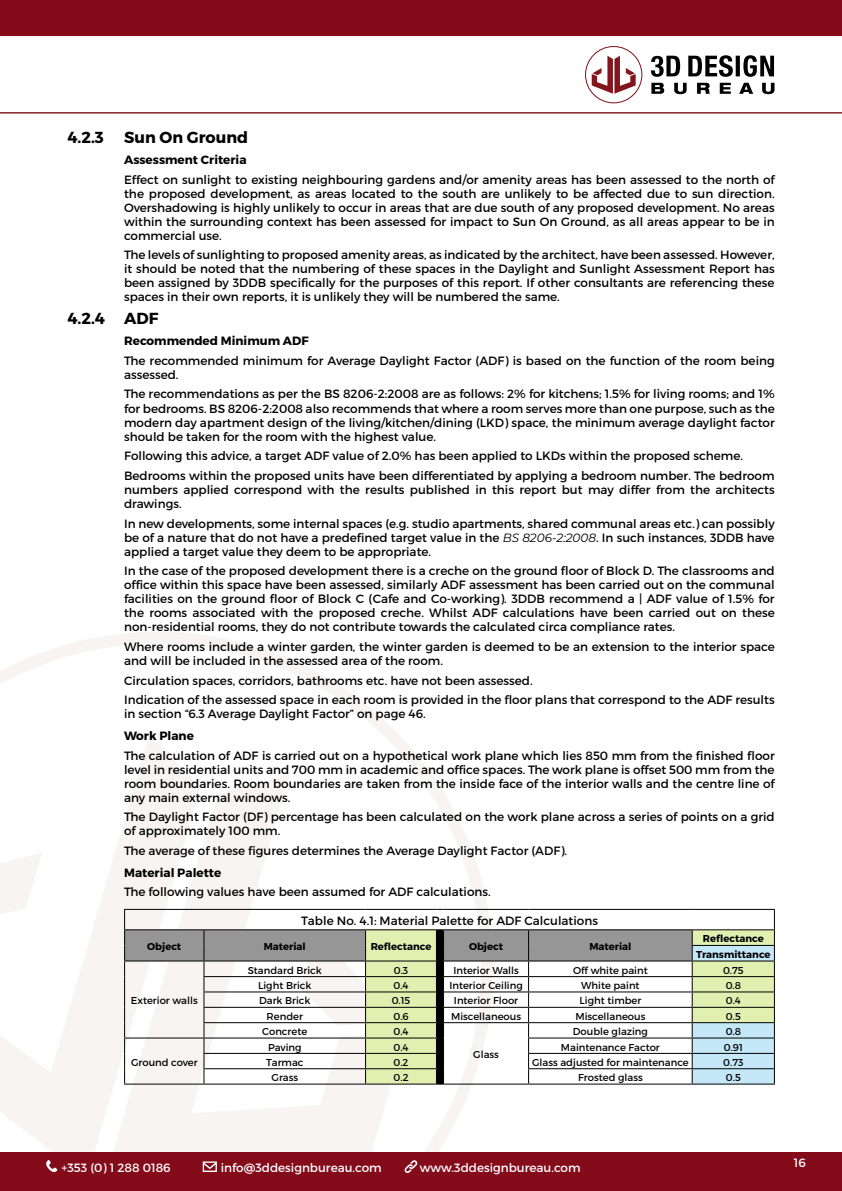
<style>
.page{position:relative;width:842px;height:1191px;background:#840b1a}
.page>*{position:absolute;margin:0;border:0;box-sizing:border-box;transform-origin:0 0}
.t1{font:700 16px "Montserrat";color:#000}
.t2{font:12px/14px "Montserrat";color:#000;text-align:justify}
.t3{font:700 12px "Montserrat";color:#000}
.t4{font:12px "Montserrat";color:#fff}
.t5{font:10px "Montserrat";color:#000}
.t6{font:700 10px/15.6px "Montserrat";color:#000;text-align:center}
.s1{font-style:italic}
</style>
<div class="page">
<div style="left:0;top:36px;width:842px;height:1115px;background:#fff"></div>
<svg style="left:0;top:632px;width:482px;height:253px"></svg>
<svg style="left:200px;top:774px;width:207px;height:111px"></svg>
<svg style="left:0;top:733px;width:200px;height:438px"></svg>
<svg style="left:0;top:852px;width:42px;height:68px"></svg>
<svg style="left:585px;top:46px;width:57px;height:57px"></svg>
<svg style="left:651px;top:83px;width:123px;height:11px"></svg>
<svg style="left:651px;top:55px;width:123px;height:22px"></svg>
<hr style="left:0;top:112px;width:842px;height:2px;background:#83161d">
<svg style="left:46px;top:1159px;width:11px;height:13px"></svg>
<svg style="left:124px;top:885px;width:651px;height:288px"></svg>
<h1 class="t1" style="left:67px;top:127px;width:38px">4.2.3</h1>
<h1 class="t1" style="left:124px;top:127px;width:126px">Sun On Ground</h1>
<p class="t3" style="left:124px;top:152px;width:124px">Assessment Criteria</p>
<p class="t2" style="left:124px;top:172px;width:652px">Effect on sunlight to existing neighbouring gardens and/or amenity areas has been assessed to the north of the proposed development, as areas located to the south are unlikely to be affected due to sun direction.<br>Overshadowing is highly unlikely to occur in areas that are due south of any proposed development. No areas within the surrounding context has been assessed for impact to Sun On Ground, as all areas appear to be in commercial use.</p>
<p class="t2" style="left:124px;top:248px;width:652px">The levels of sunlighting to proposed amenity areas, as indicated by the architect, have been assessed. However, it should be noted that the numbering of these spaces in the Daylight and Sunlight Assessment Report has been assigned by 3DDB specifically for the purposes of this report. If other consultants are referencing these spaces in their own reports, it is unlikely they will be numbered the same.</p>
<h1 class="t1" style="left:67px;top:308px;width:92px">4.2.4 ADF</h1>
<p class="t3" style="left:124px;top:333px;width:186px">Recommended Minimum ADF</p>
<p class="t2" style="left:124px;top:353px;width:652px">The recommended minimum for Average Daylight Factor (ADF) is based on the function of the room being assessed.</p>
<p class="t2" style="left:124px;top:387px;width:652px">The recommendations as per the BS 8206-2:2008 are as follows: 2% for kitchens; 1.5% for living rooms; and 1% for bedrooms. BS 8206-2:2008 also recommends that where a room serves more than one purpose, such as the modern day apartment design of the living/kitchen/dining (LKD) space, the minimum average daylight factor should be taken for the room with the highest value.</p>
<p class="t2" style="left:124px;top:446px;width:652px;line-height:19.7px">Following this advice, a target ADF value of 2.0% has been applied to LKDs within the proposed scheme.<br>Bedrooms within the proposed units have been differentiated by applying a bedroom number. The bedroom</p>
<p class="t2" style="left:124px;top:482px;width:652px">numbers applied correspond with the results published in this report but may differ from the architects drawings.</p>
<p class="t2" style="left:124px;top:516px;width:652px">In new developments, some internal spaces (e.g. studio apartments, shared communal areas etc.) can possibly be of a nature that do not have a predefined target value in the <span class="s1">BS 8206-2:2008</span>. In such instances, 3DDB have applied a target value they deem to be appropriate.</p>
<p class="t2" style="left:124px;top:564px;width:652px">In the case of the proposed development there is a creche on the ground floor of Block D. The classrooms and office within this space have been assessed, similarly ADF assessment has been carried out on the communal facilities on the ground floor of Block C (Cafe and Co-working). 3DDB recommend a | ADF value of 1.5% for the rooms associated with the proposed creche. Whilst ADF calculations have been carried out on these non-residential rooms, they do not contribute towards the calculated circa compliance rates.</p>
<p class="t2" style="left:124px;top:639px;width:652px">Where rooms include a winter garden, the winter garden is deemed to be an extension to the interior space and will be included in the assessed area of the room.</p>
<p class="t2" style="left:124px;top:670px;width:652px;line-height:19.7px">Circulation spaces, corridors, bathrooms etc. have not been assessed.<br>Indication of the assessed space in each room is provided in the floor plans that correspond to the ADF results</p>
<p class="t2" style="left:124px;top:707px;width:303px">in section “6.3 Average Daylight Factor” on page 46.</p>
<p class="t3" style="left:124px;top:728px;width:71px">Work Plane</p>
<p class="t2" style="left:124px;top:748px;width:652px">The calculation of ADF is carried out on a hypothetical work plane which lies 850 mm from the finished floor level in residential units and 700 mm in academic and office spaces. The work plane is offset 500 mm from the room boundaries. Room boundaries are taken from the inside face of the interior walls and the centre line of any main external windows.</p>
<p class="t2" style="left:124px;top:810px;width:652px">The Daylight Factor (DF) percentage has been calculated on the work plane across a series of points on a grid of approximately 100 mm.</p>
<p class="t2" style="left:124px;top:843px;width:444px">The average of these figures determines the Average Daylight Factor (ADF).</p>
<p class="t3" style="left:124px;top:865px;width:99px">Material Palette</p>
<p class="t2" style="left:124px;top:885px;width:368px">The following values have been assumed for ADF calculations.</p>
<p class="t2" style="left:301px;top:914px;width:298px">Table No. 4.1: Material Palette for ADF Calculations</p>
<p class="t6" style="left:147px;top:939px;width:36px">Object</p>
<p class="t6" style="left:264px;top:939px;width:44px">Material</p>
<p class="t6" style="left:371px;top:939px;width:62px">Reflectance</p>
<p class="t6" style="left:469px;top:939px;width:36px">Object</p>
<p class="t6" style="left:589px;top:939px;width:44px">Material</p>
<p class="t6" style="left:696px;top:931px;width:76px">Reflectance<br>Transmittance</p>
<p class="t5" style="left:131px;top:994px;width:68px">Exterior walls</p>
<p class="t5" style="left:248px;top:964px;width:76px">Standard Brick</p>
<p class="t5" style="left:394px;top:964px;width:16px">0.3</p>
<p class="t5" style="left:453px;top:964px;width:67px">Interior Walls</p>
<p class="t5" style="left:573px;top:964px;width:76px">Off white paint</p>
<p class="t5" style="left:723px;top:964px;width:22px">0.75</p>
<p class="t5" style="left:258px;top:979px;width:55px">Light Brick</p>
<p class="t5" style="left:393px;top:979px;width:17px">0.4</p>
<p class="t5" style="left:449px;top:979px;width:75px">Interior Ceiling</p>
<p class="t5" style="left:581px;top:979px;width:60px">White paint</p>
<p class="t5" style="left:726px;top:979px;width:17px">0.8</p>
<p class="t5" style="left:259px;top:994px;width:53px">Dark Brick</p>
<p class="t5" style="left:392px;top:994px;width:20px">0.15</p>
<p class="t5" style="left:454px;top:994px;width:66px">Interior Floor</p>
<p class="t5" style="left:579px;top:994px;width:63px">Light timber</p>
<p class="t5" style="left:726px;top:994px;width:17px">0.4</p>
<p class="t5" style="left:267px;top:1010px;width:38px">Render</p>
<p class="t5" style="left:393px;top:1010px;width:17px">0.6</p>
<p class="t5" style="left:451px;top:1010px;width:71px">Miscellaneous</p>
<p class="t5" style="left:575px;top:1010px;width:71px">Miscellaneous</p>
<p class="t5" style="left:726px;top:1010px;width:16px">0.5</p>
<p class="t5" style="left:262px;top:1025px;width:47px">Concrete</p>
<p class="t5" style="left:393px;top:1025px;width:17px">0.4</p>
<p class="t5" style="left:473px;top:1048px;width:27px">Glass</p>
<p class="t5" style="left:573px;top:1025px;width:77px">Double glazing</p>
<p class="t5" style="left:726px;top:1025px;width:17px">0.8</p>
<p class="t5" style="left:268px;top:1040px;width:35px">Paving</p>
<p class="t5" style="left:393px;top:1040px;width:17px">0.4</p>
<p class="t5" style="left:561px;top:1040px;width:100px">Maintenance Factor</p>
<p class="t5" style="left:724px;top:1040px;width:21px">0.91</p>
<p class="t5" style="left:266px;top:1056px;width:39px">Tarmac</p>
<p class="t5" style="left:394px;top:1056px;width:16px">0.2</p>
<p class="t5" style="left:532px;top:1056px;width:158px">Glass adjusted for maintenance</p>
<p class="t5" style="left:723px;top:1056px;width:22px">0.73</p>
<p class="t5" style="left:272px;top:1071px;width:28px">Grass</p>
<p class="t5" style="left:394px;top:1071px;width:16px">0.2</p>
<p class="t5" style="left:578px;top:1071px;width:66px">Frosted glass</p>
<p class="t5" style="left:726px;top:1071px;width:16px">0.5</p>
<p class="t5" style="left:131px;top:1056px;width:68px">Ground cover</p>
<p class="t4" style="left:62px;top:1160px;width:111px">+353 (0) 1 288 0186</p>
<p class="t4" style="left:221px;top:1160px;width:162px">info@3ddesignbureau.com</p>
<p class="t4" style="left:420px;top:1160px;width:162px">www.3ddesignbureau.com</p>
<p class="t4" style="left:794px;top:1155px;width:14px">16</p>
</div>
